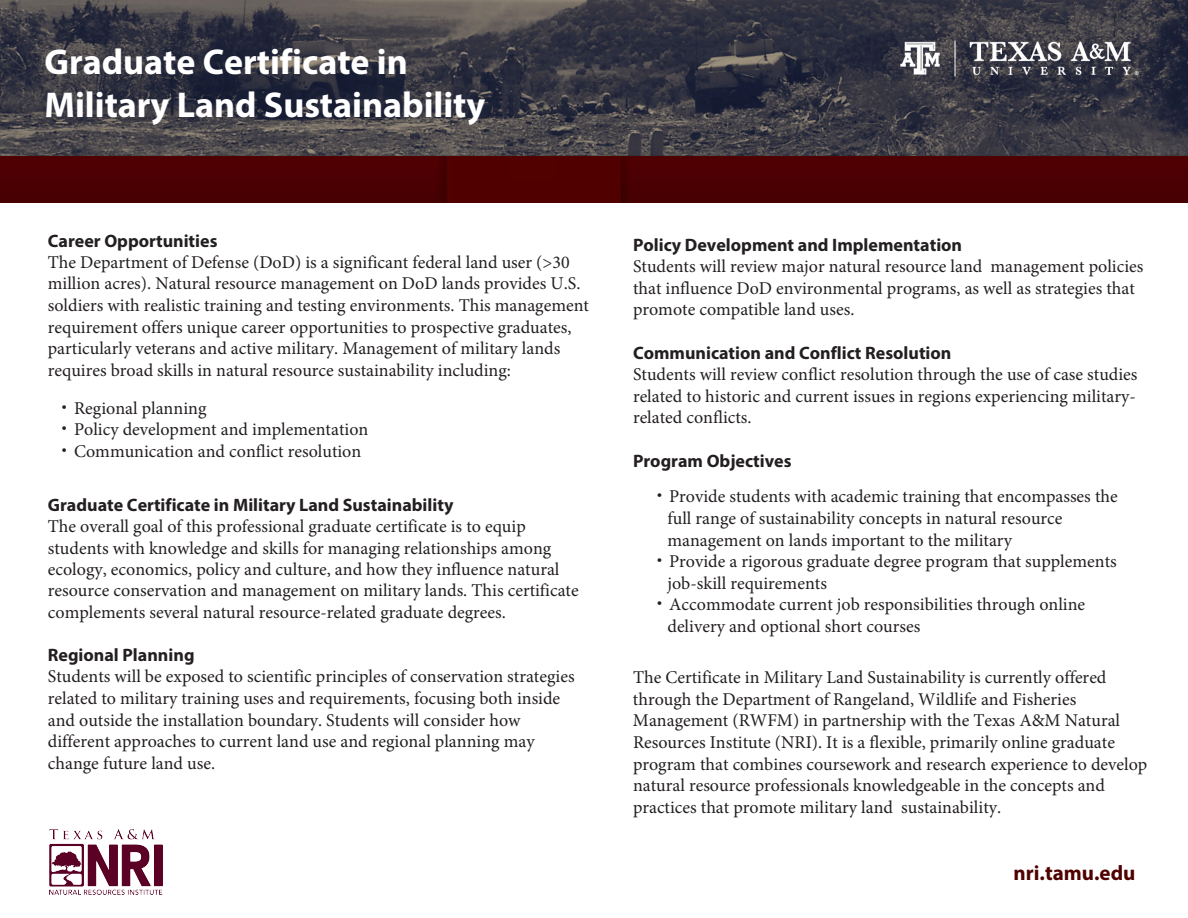
<style>
.page{position:relative;width:1188px;height:918px;background:#fff}
.page>*{position:absolute;margin:0;border:0;box-sizing:border-box;transform-origin:0 0}
.t1{font:700 36px/43.2px "Myriad Pro";color:#fff}
.t2{font:700 21px "Myriad Pro";color:#500000}
.t3{font:18px/21.6px "Minion Pro";color:#231f20}
.t4{font:700 18px "Myriad Pro";color:#231f20}
.s1{font-family:"Century Schoolbook"}
</style>
<div class="page">
<img style="left:0;top:0;width:1188px;height:157px">
<div style="left:0;top:157px;width:1188px;height:46px;background:#4b0003"></div>
<img style="left:49px;top:829px;width:113px;height:66px">
<img style="left:878px;top:12px;width:282px;height:94px">
<h1 class="t1" style="left:45px;top:39px;width:442px">Graduate Certificate in<br>Military Land Sustainability</h1>
<p class="t4" style="left:48px;top:229px;width:171px">Career Opportunities</p>
<p class="t3" style="left:48px;top:251px;width:543px">The Department of Defense (DoD) is a significant federal land user (&gt;30 million acres). Natural resource management on DoD lands provides U.S. soldiers with realistic training and testing environments. This management requirement offers unique career opportunities to prospective graduates, particularly veterans and active military. Management of military lands requires broad skills in natural resource sustainability including:</p>
<p class="t3" style="left:59px;top:397px;width:149px"><span class="s1">•</span> Regional planning</p>
<p class="t3" style="left:59px;top:419px;width:311px"><span class="s1">•</span> Policy development and implementation</p>
<p class="t3" style="left:59px;top:441px;width:304px"><span class="s1">•</span> Communication and conflict resolution</p>
<p class="t4" style="left:48px;top:493px;width:407px">Graduate Certificate in Military Land Sustainability</p>
<p class="t3" style="left:48px;top:516px;width:532px">The overall goal of this professional graduate certificate is to equip students with knowledge and skills for managing relationships among ecology, economics, policy and culture, and how they influence natural resource conservation and management on military lands. This certificate complements several natural resource-related graduate degrees.</p>
<p class="t4" style="left:48px;top:643px;width:148px">Regional Planning</p>
<p class="t3" style="left:48px;top:666px;width:528px">Students will be exposed to scientific principles of conservation strategies related to military training uses and requirements, focusing both inside and outside the installation boundary. Students will consider how different approaches to current land use and regional planning may change future land use.</p>
<p class="t4" style="left:633px;top:233px;width:331px">Policy Development and Implementation</p>
<p class="t3" style="left:633px;top:256px;width:512px">Students will review major natural resource land management policies that influence DoD environmental programs, as well as strategies that promote compatible land uses.</p>
<p class="t4" style="left:633px;top:341px;width:320px">Communication and Conflict Resolution</p>
<p class="t3" style="left:633px;top:364px;width:506px;text-align:justify">Students will review conflict resolution through the use of case studies related to historic and current issues in regions experiencing military&shy;related conflicts.</p>
<p class="t4" style="left:633px;top:449px;width:160px">Program Objectives</p>
<p class="t3" style="left:668px;top:486px;width:452px;text-indent:-14px"><span class="s1">•</span> Provide students with academic training that encompasses the full range of sustainability concepts in natural resource management on lands important to the military</p>
<p class="t3" style="left:668px;top:551px;width:451px;text-indent:-14px"><span class="s1">•</span> Provide a rigorous graduate degree program that supplements job-skill requirements</p>
<p class="t3" style="left:668px;top:594px;width:419px;text-indent:-14px"><span class="s1">•</span> Accommodate current job responsibilities through online delivery and optional short courses</p>
<p class="t3" style="left:633px;top:667px;width:516px">The Certificate in Military Land Sustainability is currently offered through the Department of Rangeland, Wildlife and Fisheries Management (RWFM) in partnership with the Texas A&amp;M Natural Resources Institute (NRI). It is a flexible, primarily online graduate program that combines coursework and research experience to develop natural resource professionals knowledgeable in the concepts and practices that promote military land sustainability.</p>
<p class="t2" style="left:1014px;top:859px;width:123px">nri.tamu.edu</p>
</div>
